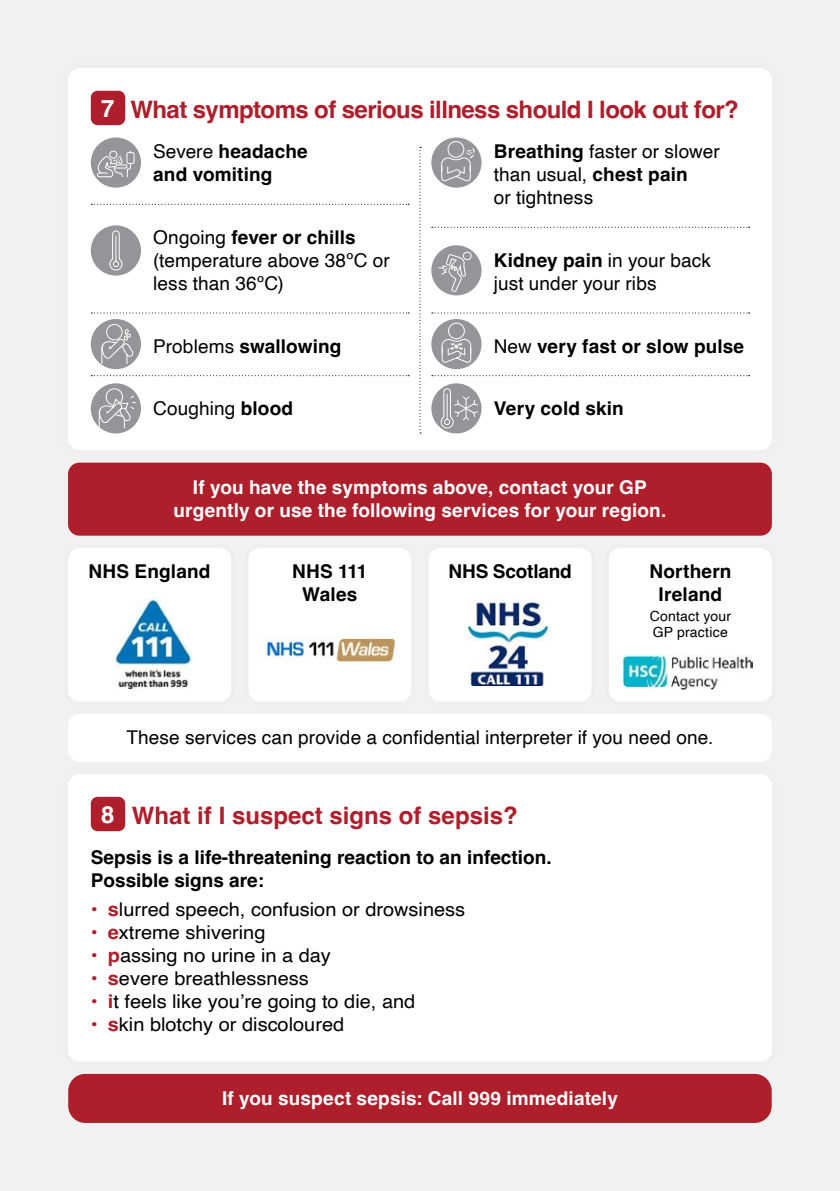
<style>
.page{position:relative;width:840px;height:1191px;background:#fff}
.page>*{position:absolute;margin:0;border:0;box-sizing:border-box;transform-origin:0 0}
.t1{font:700 24px "Helvetica";letter-spacing:-.025em;color:#af1e2b}
.t2{font:700 24px "Helvetica";color:#af1e2b}
.t3{font:700 24px "Helvetica";color:#fff}
.Body{font:19px/23px "Helvetica";color:#000}
.Body-2{font:700 19px/23px "Helvetica";color:#000}
.Body-3{font:19px "Helvetica";color:#000;scale:1.05 1}
.t4{font:700 19px/23px "Helvetica";letter-spacing:.005em;color:#fff;text-align:center}
.Footnotes{font:14px/16px "Helvetica";letter-spacing:.015em;color:#000}
.s1{font-weight:400}
.s2{font-weight:700}
.s3{font-weight:700;color:#af1e2b}
</style>
<div class="page">
<div style="left:0;top:0;width:839px;height:1191px;background:#f1f1f2"></div>
<div style="left:68px;top:774px;width:703px;height:287px;background:#fff;border-radius:11px"></div>
<div style="left:91px;top:797px;width:34px;height:34px;background:#af1e2b;border-radius:7px"></div>
<div style="left:68px;top:462px;width:703px;height:73px;background:#af1e2b;border-radius:11px"></div>
<div style="left:68px;top:1074px;width:703px;height:49px;background:#af1e2b;border-radius:17px"></div>
<div style="left:68px;top:714px;width:703px;height:47px;background:#fff;border-radius:11px"></div>
<div style="left:68px;top:548px;width:163px;height:153px;background:#fff;border-radius:11px"></div>
<img style="left:113px;top:599px;width:79px;height:90px">
<div style="left:428px;top:548px;width:163px;height:153px;background:#fff;border-radius:11px"></div>
<img style="left:468px;top:599px;width:82px;height:86px">
<div style="left:608px;top:548px;width:163px;height:153px;background:#fff;border-radius:11px"></div>
<img style="left:623px;top:654px;width:129px;height:35px">
<div style="left:248px;top:548px;width:163px;height:153px;background:#fff;border-radius:11px"></div>
<img style="left:266px;top:636px;width:130px;height:27px">
<div style="left:68px;top:68px;width:703px;height:382px;background:#fff;border-radius:11px"></div>
<div style="left:91px;top:91px;width:34px;height:34px;background:#af1e2b;border-radius:7px"></div>
<svg style="left:91px;top:204px;width:318px;height:1px"></svg>
<svg style="left:91px;top:312px;width:318px;height:1px"></svg>
<svg style="left:91px;top:375px;width:318px;height:1px"></svg>
<svg style="left:431px;top:227px;width:318px;height:1px"></svg>
<svg style="left:431px;top:312px;width:318px;height:1px"></svg>
<svg style="left:431px;top:375px;width:318px;height:1px"></svg>
<svg style="left:419px;top:147px;width:2px;height:286px"></svg>
<div style="left:91px;top:319px;width:50px;height:50px;background:#939598;border-radius:50%"></div>
<div style="left:106px;top:324px;width:16px;height:16px;border:1px solid #fff;border-radius:50%"></div>
<svg style="left:100px;top:329px;width:34px;height:35px"></svg>
<div style="left:431px;top:319px;width:50px;height:50px;background:#939598;border-radius:50%"></div>
<div style="left:448px;top:323px;width:16px;height:16px;border:1px solid #fff;border-radius:50%"></div>
<svg style="left:441px;top:338px;width:30px;height:25px"></svg>
<div style="left:91px;top:383px;width:50px;height:50px;background:#939598;border-radius:50%"></div>
<svg style="left:98px;top:388px;width:37px;height:41px"></svg>
<div style="left:431px;top:383px;width:50px;height:50px;background:#939598;border-radius:50%"></div>
<svg style="left:440px;top:388px;width:38px;height:41px"></svg>
<div style="left:91px;top:225px;width:50px;height:50px;background:#939598;border-radius:50%"></div>
<svg style="left:109px;top:230px;width:14px;height:41px"></svg>
<div style="left:431px;top:245px;width:50px;height:50px;background:#939598;border-radius:50%"></div>
<div style="left:462px;top:252px;width:9px;height:8px;border:1px solid #fff;border-radius:50%"></div>
<svg style="left:438px;top:250px;width:28px;height:42px"></svg>
<div style="left:91px;top:137px;width:50px;height:51px;background:#939598;border-radius:50%"></div>
<div style="left:126px;top:152px;width:8px;height:12px;border:1px solid #fff;border-radius:2px"></div>
<svg style="left:97px;top:151px;width:34px;height:26px"></svg>
<div style="left:431px;top:137px;width:50px;height:51px;background:#939598;border-radius:50%"></div>
<div style="left:447px;top:141px;width:17px;height:17px;border:1px solid #fff;border-radius:50%"></div>
<svg style="left:440px;top:148px;width:34px;height:34px"></svg>
<h2 class="t3" style="left:101px;top:94px;width:15px">7</h2>
<h2 class="t1" style="left:130px;top:95px;width:609px">What symptoms of serious illness should I look out for?</h2>
<p class="Body-2" style="left:153px;top:142px;width:156px"><span class="s1">Severe</span> headache and vomiting</p>
<p class="Body" style="left:493px;top:140px;width:227px"><span class="s2">Breathing</span> faster or slower than usual, <span class="s2">chest pain<br></span>or tightness</p>
<p class="Body" style="left:153px;top:226px;width:238px">Ongoing <span class="s2">fever or chills </span>(temperature above 38ºC or less than 36ºC)</p>
<p class="Body-2" style="left:153px;top:336px;width:190px"><span class="s1">Problems</span> swallowing</p>
<p class="Body" style="left:153px;top:397px;width:141px">Coughing <span class="s2">blood</span></p>
<p class="Body" style="left:493px;top:249px;width:218px"><span class="s2">Kidney pain</span> in your back just under your ribs</p>
<p class="Body-2" style="left:493px;top:336px;width:252px"><span class="s1">New</span> very fast or slow pulse</p>
<p class="Body-2" style="left:493px;top:399px;width:131px">Very cold skin</p>
<h3 class="t4" style="left:173px;top:478px;width:494px">If you have the symptoms above, contact your GP urgently or use the following services for your region.</h3>
<p class="Body-2" style="left:88px;top:562px;width:123px">NHS England</p>
<p class="Body-2" style="left:448px;top:562px;width:125px">NHS Scotland</p>
<p class="Body-2" style="left:649px;top:562px;width:83px;text-align:center">Northern<br>Ireland</p>
<p class="Footnotes" style="left:649px;top:609px;width:83px">Contact your<br>GP practice</p>
<p class="Body-2" style="left:292px;top:562px;width:77px;text-align:center">NHS 111<br>Wales</p>
<p class="Body" style="left:126px;top:727px;width:588px">These services can provide a confidential interpreter if you need one.</p>
<h2 class="t3" style="left:101px;top:800px;width:15px">8</h2>
<h2 class="t2" style="left:132px;top:801px;width:387px">What if I suspect signs of sepsis?</h2>
<h3 class="Body-2" style="left:91px;top:848px;width:462px">Sepsis is a life-threatening reaction to an infection.<br>Possible signs are:</h3>
<p class="Body-3" style="left:91px;top:894px;width:358px"><span class="s3">• s</span>lurred speech, confusion or drowsiness</p>
<p class="Body-3" style="left:91px;top:917px;width:168px"><span class="s3">• e</span>xtreme shivering</p>
<p class="Body-3" style="left:91px;top:940px;width:230px"><span class="s3">• p</span>assing no urine in a day</p>
<p class="Body-3" style="left:91px;top:963px;width:209px"><span class="s3">• s</span>evere breathlessness</p>
<p class="Body-3" style="left:91px;top:986px;width:310px"><span class="s3">• i</span>t feels like you’re going to die, and</p>
<p class="Body-3" style="left:91px;top:1009px;width:243px"><span class="s3">• s</span>kin blotchy or discoloured</p>
<h3 class="t4" style="left:222px;top:1089px;width:397px">If you suspect sepsis: Call 999 immediately</h3>
</div>
